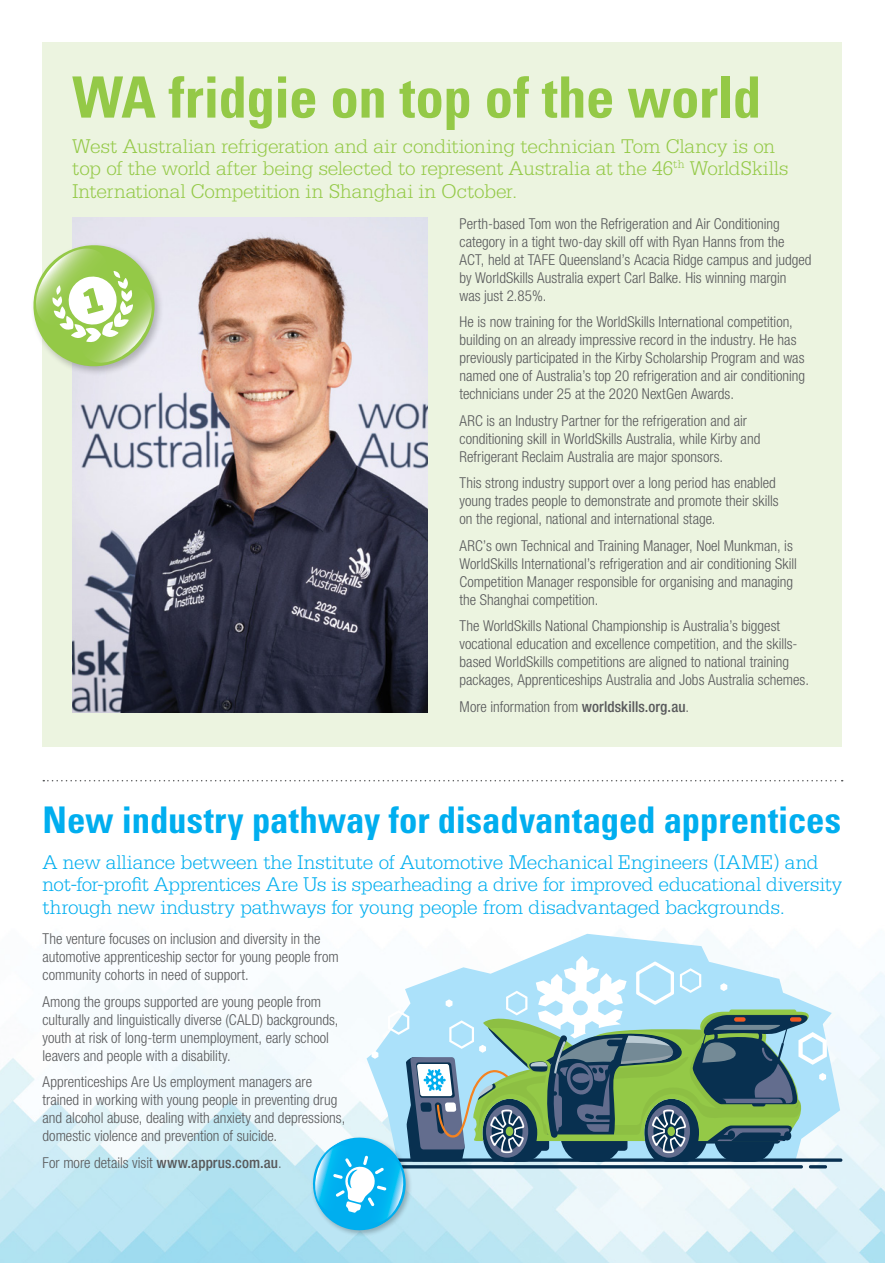
<style>
.page{position:relative;width:885px;height:1263px;background:#fff}
.page>*{position:absolute;margin:0;border:0;box-sizing:border-box;transform-origin:0 0}
.t1{font:700 condensed 57px "Univers";letter-spacing:-.01em;color:#94c947}
.t2{font:700 condensed 36.75px "Univers";letter-spacing:-.005em;color:#00aeef}
.t3{font:300 21px/22.5px "Serifa";letter-spacing:-.015em;color:#00aeef}
.t4{font:300 21px/22.5px "Serifa";letter-spacing:-.005em;color:#94c947}
.t5{font:300 condensed 15px/18px "Helvetica Neue LT Std";color:#58595b}
.s1{font-weight:500}
</style>
<div class="page">
<svg style="left:884px;top:975px;width:1px;height:288px"></svg>
<img style="left:0;top:733px;width:884px;height:530px">
<div style="left:43px;top:43px;width:799px;height:704px;background:#ecf4e0"></div>
<svg style="left:366px;top:934px;width:474px;height:22px"></svg>
<svg style="left:308px;top:956px;width:534px;height:279px"></svg>
<svg style="left:43px;top:780px;width:799px;height:1px"></svg>
<img style="left:72px;top:217px;width:355px;height:496px">
<div style="left:30px;top:242px;width:135px;height:134px;background:#000;opacity:.25"></div>
<svg style="left:30px;top:238px;width:132px;height:136px"></svg>
<h1 class="t1" style="left:72px;top:62px;width:690px">WA fridgie on top of the world</h1>
<h3 class="t4" style="left:72px;top:135px;width:717px">West Australian refrigeration and air conditioning technician Tom Clancy is on top of the world after being selected to represent Australia at the 46<sup>th</sup> WorldSkills<br>International Competition in Shanghai in October.</h3>
<p class="t5" style="left:459px;top:214px;width:353px">Perth-based Tom won the Refrigeration and Air Conditioning category in a tight two-day skill off with Ryan Hanns from the ACT, held at TAFE Queensland’s Acacia Ridge campus and judged by WorldSkills Australia expert Carl Balke. His winning margin<br>was just 2.85%.</p>
<p class="t5" style="left:459px;top:313px;width:347px">He is now training for the WorldSkills International competition, building on an already impressive record in the industry. He has previously participated in the Kirby Scholarship Program and was named one of Australia’s top 20 refrigeration and air conditioning technicians under 25 at the 2020 NextGen Awards.</p>
<p class="t5" style="left:459px;top:411px;width:302px">ARC is an Industry Partner for the refrigeration and air conditioning skill in WorldSkills Australia, while Kirby and<br>Refrigerant Reclaim Australia are major sponsors.</p>
<p class="t5" style="left:459px;top:474px;width:320px">This strong industry support over a long period has enabled young trades people to demonstrate and promote their skills on the regional, national and international stage.</p>
<p class="t5" style="left:459px;top:536px;width:339px">ARC’s own Technical and Training Manager, Noel Munkman, is WorldSkills International’s refrigeration and air conditioning Skill Competition Manager responsible for organising and managing the Shanghai competition.</p>
<p class="t5" style="left:459px;top:617px;width:351px">The WorldSkills National Championship is Australia’s biggest vocational education and excellence competition, and the skills&shy;based WorldSkills competitions are aligned to national training packages, Apprenticeships Australia and Jobs Australia schemes.</p>
<p class="t5" style="left:459px;top:697px;width:231px">More information from <span class="s1">worldskills.org.au</span>.</p>
<h2 class="t2" style="left:43px;top:798px;width:800px">New industry pathway for disadvantaged apprentices</h2>
<p class="t3" style="left:43px;top:851px;width:801px">A new alliance between the Institute of Automotive Mechanical Engineers (IAME) and not-for-profit Apprentices Are Us is spearheading a drive for improved educational diversity through new industry pathways for young people from disadvantaged backgrounds.</p>
<p class="t5" style="left:43px;top:930px;width:297px">The venture focuses on inclusion and diversity in the automotive apprenticeship sector for young people from community cohorts in need of support.</p>
<p class="t5" style="left:43px;top:992px;width:297px">Among the groups supported are young people from culturally and linguistically diverse (CALD) backgrounds, youth at risk of long-term unemployment, early school leavers and people with a disability.</p>
<p class="t5" style="left:43px;top:1073px;width:304px">Apprenticeships Are Us employment managers are trained in working with young people in preventing drug and alcohol abuse, dealing with anxiety and depressions, domestic violence and prevention of suicide.</p>
<p class="t5" style="left:43px;top:1153px;width:240px">For more details visit <span class="s1">www.apprus.com.au</span>.</p>
</div>
